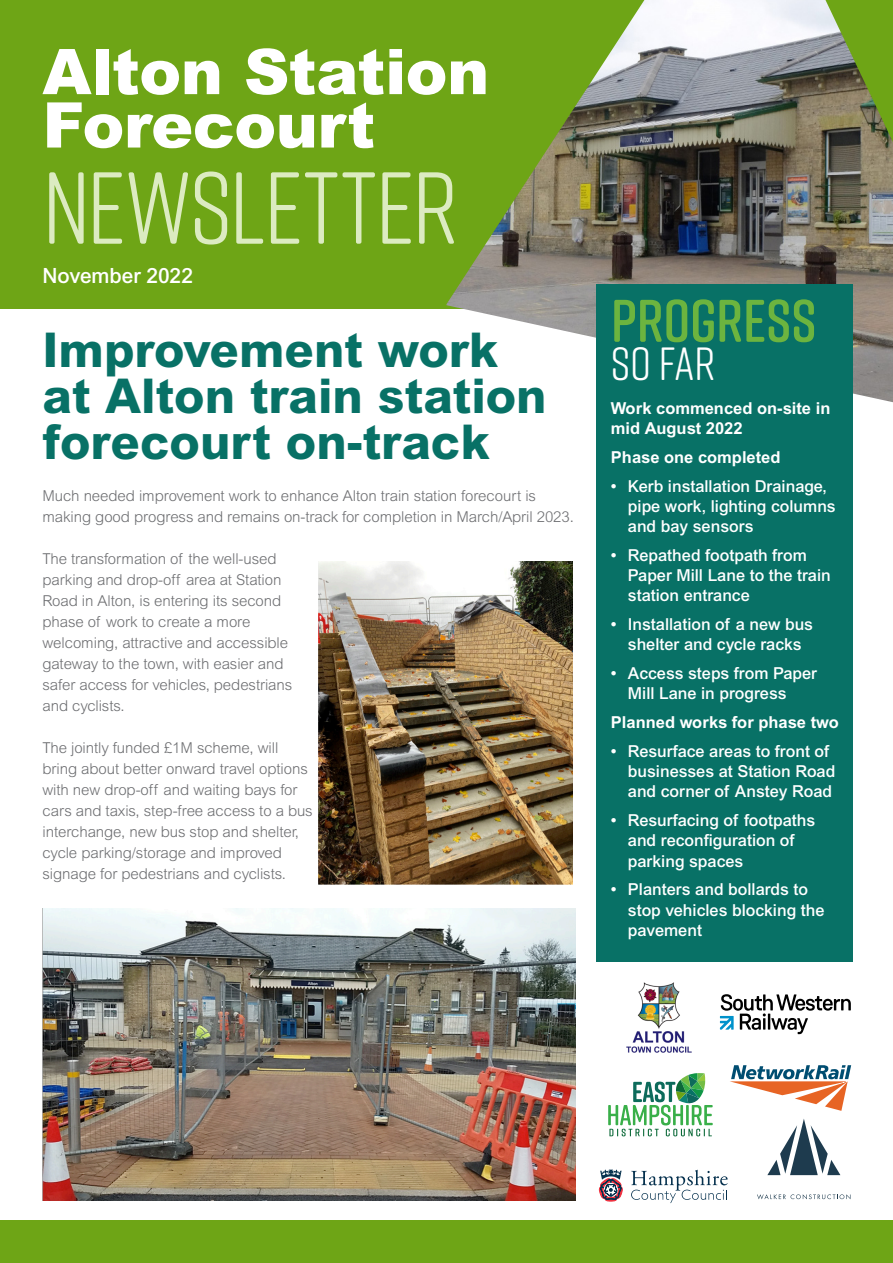
<style>
.page{position:relative;width:893px;height:1263px;background:#fff}
.page>*{position:absolute;margin:0;border:0;box-sizing:border-box;transform-origin:0 0}
.t1{font:102px "Rift Soft";letter-spacing:-.01em;color:#dcebc1}
.t2{font:900 63px "Arial";letter-spacing:-.005em;color:#fff}
.t3{font:600 60px "Rift Soft";letter-spacing:-.005em;color:#6cb43f}
.t4{font:800 48px/45.6px "Arial";color:#087166}
.t5{font:46.5px "Rift Soft";color:#fff}
.t6{font:500 21px "Arial";color:#fff}
.t7{font:500 16.5px/20.2px "Arial";color:#fff}
.t8{font:700 16.5px/20.2px "Arial";color:#fff}
.t9{font:300 15px/21px "Arial";letter-spacing:-.005em;color:#6c6d70}
</style>
<div class="page">
<div style="left:0;top:0;width:893px;height:308px;background:#6ea516"></div>
<div style="left:0;top:1220px;width:893px;height:43px;background:#6ea516"></div>
<svg style="left:608px;top:1073px;width:105px;height:63px"></svg>
<img style="left:42px;top:908px;width:534px;height:293px">
<img style="left:319px;top:561px;width:254px;height:323px">
<img style="left:446px;top:0;width:447px;height:402px">
<svg style="left:720px;top:994px;width:131px;height:40px"></svg>
<svg style="left:730px;top:1065px;width:121px;height:46px"></svg>
<img style="left:626px;top:982px;width:66px;height:71px">
<svg style="left:631px;top:1170px;width:97px;height:33px"></svg>
<svg style="left:599px;top:1169px;width:24px;height:33px"></svg>
<svg style="left:767px;top:1119px;width:73px;height:56px"></svg>
<svg style="left:757px;top:1194px;width:93px;height:5px"></svg>
<div style="left:597px;top:284px;width:256px;height:677px;background:#087166"></div>
<p class="t2" style="left:43px;top:32px;width:448px">Alton Station</p>
<p class="t2" style="left:43px;top:85px;width:334px">Forecourt</p>
<p class="t1" style="left:43px;top:136px;width:417px">NEWSLETTER</p>
<p class="t6" style="left:43px;top:263px;width:152px">November 2022</p>
<p class="t4" style="left:43px;top:327px;width:506px">Improvement work at Alton train station forecourt on-track</p>
<p class="t9" style="left:43px;top:485px;width:533px">Much needed improvement work to enhance Alton train station forecourt is making good progress and remains on-track for completion in March/April 2023.</p>
<p class="t9" style="left:43px;top:548px;width:251px">The transformation of the well-used parking and drop-off area at Station Road in Alton, is entering its second phase of work to create a more welcoming, attractive and accessible gateway to the town, with easier and safer access for vehicles, pedestrians and cyclists.</p>
<p class="t9" style="left:43px;top:737px;width:272px">The jointly funded £1M scheme, will bring about better onward travel options with new drop-off and waiting bays for cars and taxis, step-free access to a bus interchange, new bus stop and shelter, cycle parking/storage and improved signage for pedestrians and cyclists.</p>
<p class="t3" style="left:611px;top:278px;width:207px">PROGRESS</p>
<p class="t5" style="left:611px;top:331px;width:106px">SO FAR</p>
<p class="t8" style="left:611px;top:398px;width:221px">Work commenced on-site in mid August 2022</p>
<p class="t8" style="left:611px;top:447px;width:171px">Phase one completed</p>
<p class="t7" style="left:628px;top:475px;width:209px;text-indent:-17px">• Kerb installation Drainage, pipe work, lighting columns and bay sensors</p>
<p class="t7" style="left:628px;top:545px;width:204px;text-indent:-17px">• Repathed footpath from<br>Paper Mill Lane to the train station entrance</p>
<p class="t7" style="left:611px;top:614px;width:204px;text-align:center">• Installation of a new bus shelter and cycle racks</p>
<p class="t7" style="left:628px;top:663px;width:191px;text-indent:-17px">• Access steps from Paper<br>Mill Lane in progress</p>
<p class="t8" style="left:611px;top:712px;width:229px">Planned works for phase two</p>
<p class="t7" style="left:628px;top:741px;width:209px;text-indent:-17px">• Resurface areas to front of businesses at Station Road and corner of Anstey Road</p>
<p class="t7" style="left:628px;top:810px;width:189px;text-indent:-17px">• Resurfacing of footpaths and reconfiguration of parking spaces</p>
<p class="t7" style="left:628px;top:879px;width:198px;text-indent:-17px">• Planters and bollards to stop vehicles blocking the pavement</p>
</div>
